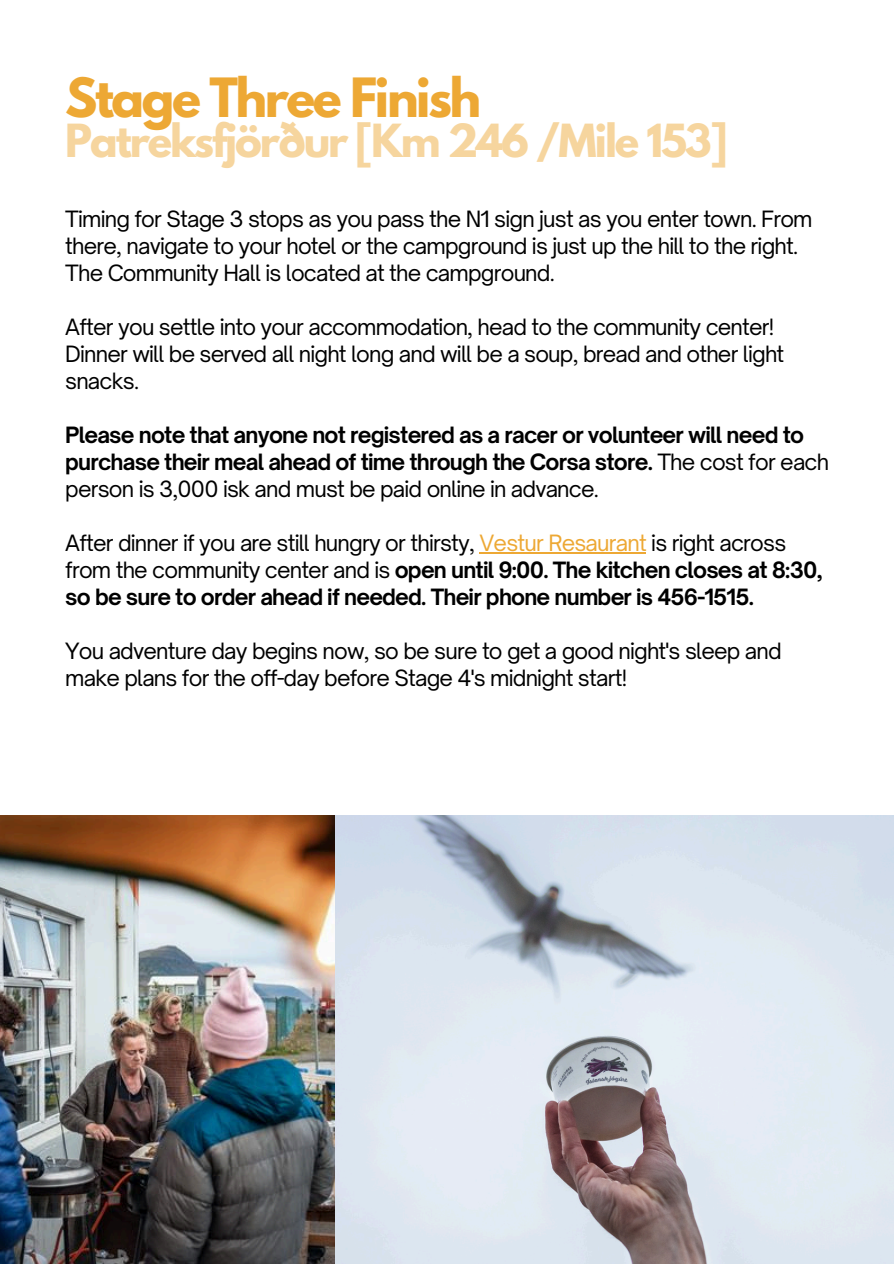
<style>
.page{position:relative;width:894px;height:1264px;background:#fff}
.page>*{position:absolute;margin:0;border:0;box-sizing:border-box;transform-origin:0 0}
.t1{font:700 47.85px "League Spartan";letter-spacing:-.05em;color:#eda834}
.t2{font:700 40.35px "League Spartan";letter-spacing:-.05em;color:#f6d59e}
.t3{font:21.45px/27px "Open Sauce One";letter-spacing:-.035em;color:#000}
.t4{font:700 21.45px/27px "Open Sauce One";letter-spacing:-.035em;color:#000}
.s1{font-weight:400}
.s2{font-weight:400;color:#eda834}
</style>
<div class="page">
<img style="left:334px;top:815px;width:559px;height:448px">
<img style="left:0;top:815px;width:334px;height:448px">
<hr style="left:479px;top:552px;width:166px;height:1px;background:#eda834">
<p class="t1" style="left:65px;top:74px;width:417px">Stage Three Finish</p>
<p class="t2" style="left:65px;top:120px;width:663px">Patreksfjörður [Km 246 /Mile 153]</p>
<p class="t3" style="left:65px;top:205px;width:748px">Timing for Stage 3 stops as you pass the N1 sign just as you enter town. From there, navigate to your hotel or the campground is just up the hill to the right.<br>The Community Hall is located at the campground.</p>
<p class="t3" style="left:65px;top:313px;width:720px">After you settle into your accommodation, head to the community center!<br>Dinner will be served all night long and will be a soup, bread and other light snacks.</p>
<p class="t4" style="left:65px;top:421px;width:765px">Please note that anyone not registered as a racer or volunteer will need to purchase their meal ahead of time through the Corsa store. <span class="s1">The cost for each person is 3,000 isk and must be paid online in advance.</span></p>
<p class="t4" style="left:65px;top:529px;width:758px"><span class="s1">After dinner if you are still hungry or thirsty,</span> <span class="s2">Vestur Resaurant</span> <span class="s1">is right across from the community center and is</span> open until 9:00. The kitchen closes at 8:30, so be sure to order ahead if needed. Their phone number is 456-1515.</p>
<p class="t3" style="left:65px;top:637px;width:717px">You adventure day begins now, so be sure to get a good night's sleep and make plans for the off-day before Stage 4's midnight start!</p>
</div>
